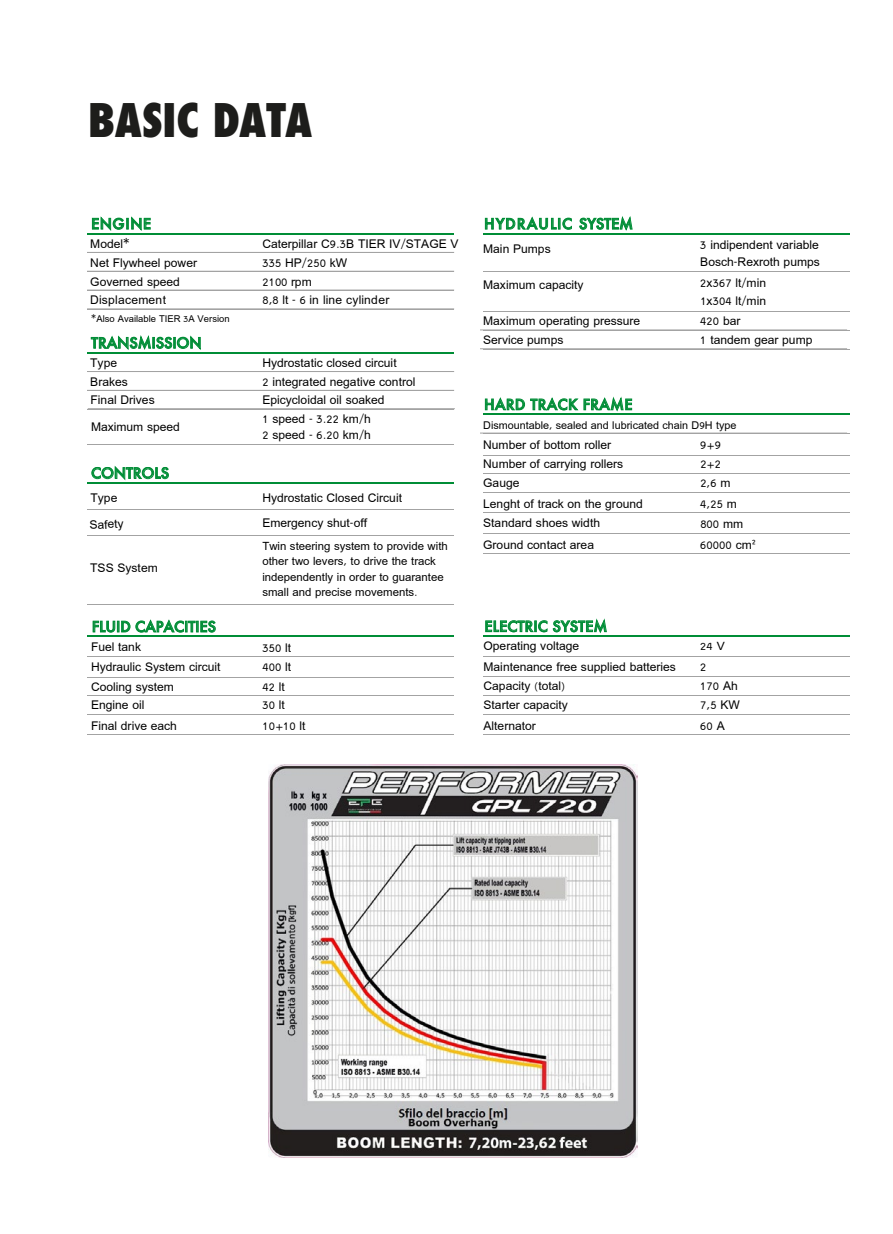
<style>
.page{position:relative;width:893px;height:1234px;background:#fff}
.page>*{position:absolute;margin:0;border:0;box-sizing:border-box;transform-origin:0 0}
.t1{font:800 condensed 45px "Futura";color:#1d1d1b}
.t2{font:500 14.4px "Futura";letter-spacing:.005em;color:#008d36}
.t3{font:500 14.4px "Futura";letter-spacing:.055em;color:#008d36}
.t4{font:500 14.4px "Futura";letter-spacing:.025em;color:#008d36}
.t5{font:13.5px/20.2px "Miriam";color:#000}
.t6{font:12.75px/15.1px "Miriam";color:#000}
.t7{font:12.75px "Miriam";color:#000;scale:1.05 1}
.t8{font:12px "Miriam";color:#000}
.t9{font:10.5px "Miriam";color:#000}
</style>
<div class="page">
<svg style="left:91px;top:466px;width:78px;height:14px"></svg>
<svg style="left:92px;top:216px;width:59px;height:15px"></svg>
<svg style="left:485px;top:217px;width:87px;height:13px"></svg>
<svg style="left:579px;top:216px;width:53px;height:14px"></svg>
<svg style="left:485px;top:397px;width:93px;height:13px"></svg>
<svg style="left:584px;top:397px;width:48px;height:14px"></svg>
<svg style="left:91px;top:335px;width:110px;height:15px"></svg>
<hr style="left:88px;top:233px;width:366px;height:1px;background:#008d36">
<hr style="left:88px;top:252px;width:366px;height:1px;background:#a3a3a3">
<hr style="left:88px;top:271px;width:366px;height:1px;background:#a3a3a3">
<hr style="left:88px;top:290px;width:366px;height:1px;background:#a3a3a3">
<hr style="left:88px;top:308px;width:366px;height:1px;background:#a3a3a3">
<hr style="left:88px;top:309px;width:366px;height:1px;background:#a3a3a3">
<hr style="left:88px;top:352px;width:366px;height:1px;background:#008d36">
<hr style="left:88px;top:371px;width:366px;height:1px;background:#a3a3a3">
<hr style="left:88px;top:390px;width:366px;height:1px;background:#a3a3a3">
<hr style="left:88px;top:482px;width:366px;height:1px;background:#008d36">
<hr style="left:483px;top:233px;width:367px;height:1px;background:#008d36">
<hr style="left:483px;top:271px;width:367px;height:1px;background:#a3a3a3">
<hr style="left:483px;top:311px;width:367px;height:1px;background:#a3a3a3">
<hr style="left:480px;top:329px;width:367px;height:1px;background:#a3a3a3">
<hr style="left:483px;top:330px;width:367px;height:1px;background:#a3a3a3">
<hr style="left:480px;top:348px;width:367px;height:1px;background:#a3a3a3">
<hr style="left:483px;top:348px;width:367px;height:1px;background:#a3a3a3">
<hr style="left:483px;top:413px;width:367px;height:2px;background:#008d36">
<hr style="left:480px;top:433px;width:367px;height:1px;background:#a3a3a3">
<hr style="left:483px;top:433px;width:367px;height:1px;background:#a3a3a3">
<hr style="left:88px;top:603px;width:366px;height:1px;background:#a3a3a3">
<hr style="left:88px;top:408px;width:366px;height:1px;background:#a3a3a3">
<hr style="left:88px;top:444px;width:366px;height:1px;background:#a3a3a3">
<hr style="left:483px;top:473px;width:367px;height:1px;background:#a3a3a3">
<hr style="left:483px;top:491px;width:367px;height:1px;background:#a3a3a3">
<hr style="left:483px;top:512px;width:367px;height:1px;background:#a3a3a3">
<hr style="left:483px;top:553px;width:367px;height:1px;background:#a3a3a3">
<hr style="left:483px;top:454px;width:367px;height:1px;background:#a3a3a3">
<svg style="left:93px;top:619px;width:123px;height:13px"></svg>
<hr style="left:88px;top:635px;width:366px;height:2px;background:#008d36">
<hr style="left:88px;top:695px;width:366px;height:1px;background:#a3a3a3">
<hr style="left:88px;top:713px;width:366px;height:1px;background:#a3a3a3">
<hr style="left:88px;top:734px;width:366px;height:1px;background:#a3a3a3">
<hr style="left:88px;top:676px;width:366px;height:1px;background:#a3a3a3">
<svg style="left:485px;top:620px;width:62px;height:12px"></svg>
<svg style="left:553px;top:618px;width:54px;height:15px"></svg>
<hr style="left:483px;top:635px;width:367px;height:2px;background:#008d36">
<hr style="left:483px;top:656px;width:367px;height:1px;background:#a3a3a3">
<hr style="left:483px;top:694px;width:367px;height:1px;background:#a3a3a3">
<hr style="left:483px;top:713px;width:367px;height:1px;background:#a3a3a3">
<hr style="left:483px;top:733px;width:367px;height:1px;background:#a3a3a3">
<hr style="left:483px;top:676px;width:367px;height:1px;background:#a3a3a3">
<hr style="left:88px;top:656px;width:366px;height:1px;background:#a3a3a3">
<hr style="left:88px;top:534px;width:366px;height:1px;background:#a3a3a3">
<hr style="left:88px;top:508px;width:366px;height:1px;background:#a3a3a3">
<hr style="left:483px;top:533px;width:367px;height:1px;background:#a3a3a3">
<img style="left:268px;top:764px;width:369px;height:392px">
<h1 class="t1" style="left:88px;top:92px;width:225px">BASIC DATA</h1>
<p class="t2" style="left:91px;top:214px;width:61px">ENGINE</p>
<p class="t3" style="left:484px;top:214px;width:150px">HYDRAULIC SYSTEM</p>
<p class="t5" style="left:90px;top:234px;width:41px">Model*</p>
<p class="t5" style="left:262px;top:234px;width:198px">Caterpillar C9.3B TIER IV/STAGE V</p>
<p class="t5" style="left:483px;top:240px;width:69px">Main Pumps</p>
<p class="t5" style="left:700px;top:236px;width:120px">3 indipendent variable</p>
<p class="t5" style="left:90px;top:253px;width:108px">Net Flywheel power</p>
<p class="t5" style="left:262px;top:253px;width:86px">335 HP/250 kW</p>
<p class="t5" style="left:700px;top:252px;width:121px">Bosch-Rexroth pumps</p>
<p class="t5" style="left:90px;top:272px;width:91px">Governed speed</p>
<p class="t5" style="left:262px;top:272px;width:51px">2100 rpm</p>
<p class="t5" style="left:483px;top:275px;width:102px">Maximum capacity</p>
<p class="t5" style="left:700px;top:273px;width:67px">2x367 lt/min</p>
<p class="t5" style="left:483px;top:312px;width:159px">Maximum operating pressure</p>
<p class="t5" style="left:700px;top:312px;width:42px">420 bar</p>
<p class="t5" style="left:700px;top:291px;width:67px">1x304 lt/min</p>
<p class="t5" style="left:90px;top:291px;width:77px">Displacement</p>
<p class="t5" style="left:262px;top:291px;width:129px">8,8 lt - 6 in line cylinder</p>
<p class="t9" style="left:91px;top:314px;width:140px">*Also Available TIER 3A Version</p>
<p class="t2" style="left:91px;top:333px;width:112px">TRANSMISSION</p>
<p class="t5" style="left:90px;top:353px;width:28px">Type</p>
<p class="t5" style="left:262px;top:353px;width:136px">Hydrostatic closed circuit</p>
<p class="t5" style="left:90px;top:372px;width:39px">Brakes</p>
<p class="t5" style="left:262px;top:372px;width:155px">2 integrated negative control</p>
<p class="t5" style="left:91px;top:391px;width:66px">Final Drives</p>
<p class="t5" style="left:262px;top:391px;width:124px">Epicycloidal oil soaked</p>
<p class="t5" style="left:91px;top:417px;width:90px">Maximum speed</p>
<p class="t5" style="left:262px;top:412px;width:110px;line-height:15.8px">1 speed - 3.22 km/h<br>2 speed - 6.20 km/h</p>
<p class="t2" style="left:91px;top:463px;width:79px">CONTROLS</p>
<p class="t5" style="left:91px;top:488px;width:28px">Type</p>
<p class="t5" style="left:262px;top:485px;width:141px;line-height:25.2px">Hydrostatic Closed Circuit<br>Emergency shut-off</p>
<p class="t5" style="left:89px;top:516px;width:36px;rotate:-3deg">Safety</p>
<p class="t5" style="left:90px;top:558px;width:69px">TSS System</p>
<p class="t2" style="left:92px;top:617px;width:126px">FLUID CAPACITIES</p>
<p class="t6" style="left:262px;top:539px;width:187px">Twin steering system to provide with other two levers, to drive the track independently in order to guarantee small and precise movements.</p>
<p class="t5" style="left:483px;top:331px;width:82px">Service pumps</p>
<p class="t5" style="left:700px;top:331px;width:114px">1 tandem gear pump</p>
<p class="t4" style="left:484px;top:395px;width:150px">HARD TRACK FRAME</p>
<p class="t8" style="left:483px;top:419px;width:255px">Dismountable, sealed and lubricated chain D9H type</p>
<p class="t5" style="left:483px;top:435px;width:129px">Number of bottom roller</p>
<p class="t5" style="left:700px;top:435px;width:22px">9+9</p>
<p class="t5" style="left:483px;top:455px;width:142px">Number of carrying rollers</p>
<p class="t5" style="left:700px;top:455px;width:22px">2+2</p>
<p class="t5" style="left:483px;top:473px;width:38px">Gauge</p>
<p class="t5" style="left:700px;top:473px;width:32px">2,6 m</p>
<p class="t5" style="left:483px;top:494px;width:161px">Lenght of track on the ground</p>
<p class="t5" style="left:700px;top:494px;width:38px">4,25 m</p>
<p class="t5" style="left:483px;top:535px;width:112px">Ground contact area</p>
<p class="t5" style="left:700px;top:535px;width:57px">60000 cm²</p>
<p class="t5" style="left:483px;top:513px;width:118px">Standard shoes width</p>
<p class="t5" style="left:700px;top:515px;width:44px">800 mm</p>
<p class="t2" style="left:484px;top:616px;width:124px">ELECTRIC SYSTEM</p>
<p class="t5" style="left:91px;top:637px;width:131px">Fuel tank<br>Hydraulic System circuit</p>
<p class="t5" style="left:483px;top:637px;width:194px">Operating voltage<br>Maintenance free supplied batteries</p>
<p class="t5" style="left:262px;top:638px;width:30px">350 lt</p>
<p class="t7" style="left:700px;top:640px;width:25px">24 V</p>
<p class="t5" style="left:262px;top:657px;width:30px">400 lt</p>
<p class="t5" style="left:700px;top:657px;width:8px">2</p>
<p class="t5" style="left:91px;top:677px;width:84px">Cooling system</p>
<p class="t5" style="left:262px;top:677px;width:24px">42 lt</p>
<p class="t5" style="left:91px;top:695px;width:55px">Engine oil</p>
<p class="t5" style="left:262px;top:695px;width:24px">30 lt</p>
<p class="t5" style="left:91px;top:716px;width:88px">Final drive each</p>
<p class="t5" style="left:262px;top:716px;width:45px">10+10 lt</p>
<p class="t5" style="left:483px;top:676px;width:83px">Capacity (total)</p>
<p class="t5" style="left:700px;top:676px;width:39px">170 Ah</p>
<p class="t5" style="left:483px;top:695px;width:86px">Starter capacity</p>
<p class="t5" style="left:700px;top:695px;width:41px">7,5 KW</p>
<p class="t5" style="left:483px;top:716px;width:54px">Alternator</p>
<p class="t5" style="left:700px;top:716px;width:26px">60 A</p>
</div>
